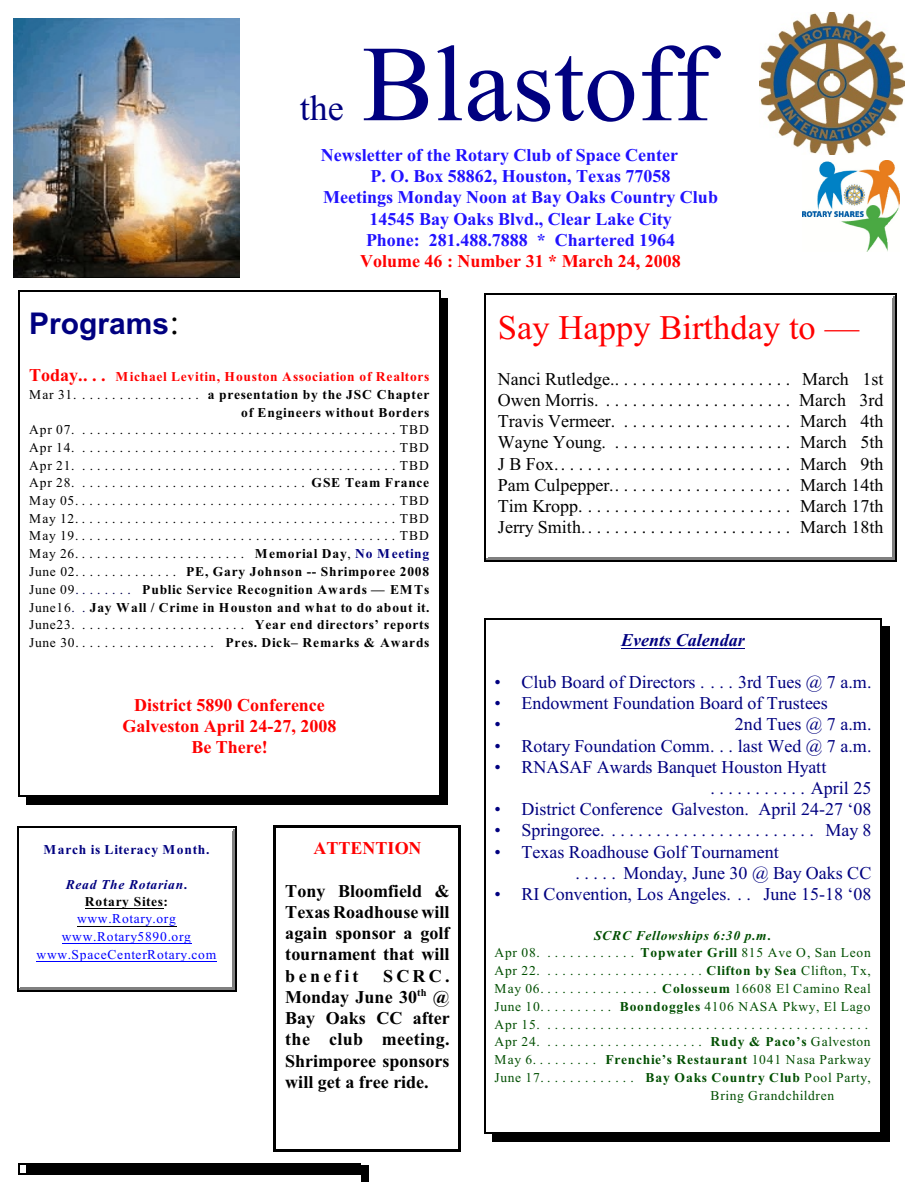
<style>
.page{position:relative;width:918px;height:1188px;background:#fff}
.page>*{position:absolute;margin:0;border:0;box-sizing:border-box;transform-origin:0 0}
.t1{font:108px "Times New Roman";color:#000080}
.t2{font:36px "Times New Roman";color:#000080}
.t3{font:34.5px "Times New Roman";letter-spacing:.005em;color:#f00}
.t4{font:700 30px "Arial";color:#000080}
.t5{font:18px/21.3px "Times New Roman";color:#000080}
.t6{font:18px/21.3px "Times New Roman";color:#000;text-align:justify}
.t7{font:700 18px "Times New Roman";color:#2112ff}
.t8{font:700 18px/21.3px "Times New Roman";letter-spacing:.005em;color:#000;text-align:justify}
.t9{font:700 18px/21.3px "Times New Roman";color:#f00;text-align:center}
.t10{font:italic 700 18px "Times New Roman";color:#000080}
.t11{font:13.5px/17.7px "Times New Roman";letter-spacing:.06em;color:#000;text-align:justify}
.t12{font:13.5px "Times New Roman";letter-spacing:.055em;color:#004f00}
.t13{font:700 13.5px/18px "Times New Roman";letter-spacing:.055em;color:#000;text-align:right}
.t14{font:13.5px/17.7px "Times New Roman";letter-spacing:.055em;color:#00f;text-align:center}
.t15{font:italic 700 13.5px/17.4px "Times New Roman";letter-spacing:.06em;color:#000080;text-align:center}
.t16{font:italic 700 13.5px "Times New Roman";letter-spacing:.055em;color:#004f00}
.t17{font:700 13.5px "Times New Roman";letter-spacing:.06em;color:#000080}
.s1{font-family:"Times New Roman";font-weight:400;font-size:36px;color:#000}
.s2{font-size:18px;color:#f00}
.s3{color:#f00}
.s4{font-weight:400}
.s5{font-weight:700}
.s6{font-weight:700;color:#000080}
.s7{color:#00004f}
.s8{font-style:normal}
.s9{font-style:normal;color:#000}
</style>
<div class="page">
<img style="left:760px;top:13px;width:144px;height:141px">
<hr style="left:19px;top:290px;width:1px;height:506px;background:#000">
<hr style="left:439px;top:290px;width:1px;height:506px;background:#000">
<hr style="left:19px;top:290px;width:421px;height:1px;background:#000">
<hr style="left:19px;top:795px;width:421px;height:2px;background:#000">
<div style="left:440px;top:298px;width:8px;height:507px;background:#000"></div>
<div style="left:27px;top:797px;width:421px;height:8px;background:#000"></div>
<img style="left:14px;top:19px;width:225px;height:258px">
<img style="left:802px;top:160px;width:98px;height:92px">
<hr style="left:85px;top:909px;width:79px;height:1px;background:#000">
<hr style="left:77px;top:926px;width:99px;height:1px;background:#000">
<hr style="left:62px;top:943px;width:130px;height:1px;background:#00f">
<hr style="left:37px;top:961px;width:180px;height:1px;background:#00f">
<hr style="left:232px;top:829px;width:1px;height:160px;background:#808080">
<hr style="left:20px;top:829px;width:213px;height:1px;background:#fff">
<hr style="left:20px;top:987px;width:213px;height:2px;background:#808080">
<hr style="left:233px;top:828px;width:2px;height:162px;background:#808080">
<hr style="left:18px;top:828px;width:217px;height:1px;background:#fff">
<hr style="left:18px;top:989px;width:217px;height:1px;background:#808080">
<hr style="left:17px;top:826px;width:1px;height:165px;background:#000">
<hr style="left:235px;top:826px;width:1px;height:165px;background:#000">
<hr style="left:17px;top:826px;width:219px;height:2px;background:#000">
<hr style="left:17px;top:990px;width:219px;height:2px;background:#000">
<hr style="left:18px;top:1173px;width:343px;height:1px;background:#000">
<hr style="left:18px;top:1164px;width:343px;height:1px;background:#000">
<div style="left:361px;top:1173px;width:8px;height:8px;background:#000"></div>
<div style="left:26px;top:1165px;width:343px;height:8px;background:#000"></div>
<hr style="left:273px;top:825px;width:3px;height:326px;background:#000">
<hr style="left:459px;top:825px;width:2px;height:326px;background:#000">
<hr style="left:273px;top:825px;width:188px;height:3px;background:#000">
<hr style="left:273px;top:1149px;width:188px;height:2px;background:#000">
<hr style="left:621px;top:648px;width:124px;height:1px;background:#000080">
<hr style="left:484px;top:618px;width:1px;height:516px;background:#000">
<hr style="left:880px;top:618px;width:2px;height:516px;background:#000">
<hr style="left:484px;top:618px;width:397px;height:2px;background:#000">
<hr style="left:484px;top:1133px;width:397px;height:1px;background:#000">
<div style="left:882px;top:626px;width:8px;height:516px;background:#000"></div>
<div style="left:492px;top:1134px;width:398px;height:8px;background:#000"></div>
<hr style="left:892px;top:296px;width:2px;height:262px;background:#808080">
<hr style="left:487px;top:296px;width:407px;height:1px;background:#fff">
<hr style="left:487px;top:557px;width:407px;height:2px;background:#808080">
<hr style="left:894px;top:294px;width:1px;height:266px;background:#808080">
<hr style="left:486px;top:294px;width:409px;height:2px;background:#fff">
<hr style="left:486px;top:559px;width:409px;height:1px;background:#808080">
<hr style="left:485px;top:293px;width:1px;height:268px;background:#000">
<hr style="left:895px;top:293px;width:1px;height:268px;background:#000">
<hr style="left:485px;top:293px;width:411px;height:1px;background:#000">
<hr style="left:485px;top:560px;width:411px;height:1px;background:#000">
<h1 class="t1" style="left:362px;top:45px;width:349px">Blastoff</h1>
<h3 class="t7" style="left:321px;top:149px;width:359px">Newsletter of the Rotary Club of Space Center</h3>
<h3 class="t7" style="left:371px;top:170px;width:302px">P. O. Box 58862, Houston, Texas 77058</h3>
<h3 class="t7" style="left:323px;top:191px;width:396px">Meetings Monday Noon at Bay Oaks Country Club</h3>
<h3 class="t7" style="left:370px;top:212px;width:304px">14545 Bay Oaks Blvd., Clear Lake City</h3>
<h3 class="t7" style="left:366px;top:234px;width:311px">Phone: 281.488.7888 * Chartered 1964</h3>
<h3 class="t9" style="left:360px;top:252px;width:322px">Volume 46 : Number 31 * March 24, 2008</h3>
<h2 class="t2" style="left:300px;top:95px;width:45px">the</h2>
<h3 class="t4" style="left:29px;top:313px;width:152px">Programs<span class="s1">:</span></h3>
<p class="t13" style="left:29px;top:369px;width:402px"><span class="s2">Today.. . .</span> <span class="s3">Michael Levitin, Houston Association of Realtors<br></span><span class="s4">Mar 31. . . . . . . . . . . . . . . . .</span> a presentation by the JSC Chapter of Engineers without Borders</p>
<p class="t11" style="left:29px;top:422px;width:402px">Apr 07. ..........................................TBD Apr 14. ..........................................TBD Apr 21. ..........................................TBD Apr 28. .............................. <span class="s5">GSE Team France </span>May 05...........................................TBD May 12...........................................TBD May 19...........................................TBD May 26....................... <span class="s5">Memorial Day</span>, <span class="s6">No Meeting </span>June 02. . . . . . . . . . . . . . <span class="s5">PE, Gary Johnson -- Shrimporee 2008<br></span>June 09<span class="s7">. . . . . . . .</span> <span class="s5">Public Service Recognition Awards — EMTs </span>June16<span class="s7">. .</span> <span class="s5">Jay Wall / Crime in Houston and what to do about it.<br></span>June23. . . . . . . . . . . . . . . . . . . . . . . <span class="s5">Year end directors’ reports </span>June 30. . . . . . . . . . . . . . . . . . . <span class="s5">Pres. Dick– Remarks &amp; Awards</span></p>
<h3 class="t9" style="left:123px;top:696px;width:215px">District 5890 Conference<br>Galveston April 24-27, 2008<br>Be There!</h3>
<p class="t17" style="left:44px;top:845px;width:167px">March is Literacy Month.</p>
<p class="t15" style="left:66px;top:877px;width:123px">Read The Rotarian<span class="s8">.<br></span><span class="s9">Rotary Sites:</span></p>
<p class="t14" style="left:37px;top:911px;width:181px">www.Rotary.org www.Rotary5890.org www.SpaceCenterRotary.com</p>
<h3 class="t9" style="left:313px;top:839px;width:110px">ATTENTION</h3>
<h3 class="t8" style="left:285px;top:882px;width:166px">Tony Bloomfield &amp; Texas Roadhouse will again sponsor a golf tournament that will benefit</h3>
<h3 class="t8" style="left:285px;top:967px;width:166px;text-indent:98px">SCRC.<br>Monday June 30<sup>th</sup> @ Bay Oaks CC after the club meeting.<br>Shrimporee sponsors will get a free ride.</h3>
<h3 class="t3" style="left:498px;top:315px;width:363px">Say Happy Birthday to —</h3>
<p class="t6" style="left:498px;top:370px;width:387px">Nanci Rutledge..................... March 1st Owen Morris. ..................... March 3rd Travis Vermeer. ................... March 4th Wayne Young. .................... March 5th J B Fox........................... March 9th Pam Culpepper..................... March 14th Tim Kropp........................ March 17th Jerry Smith........................ March 18th</p>
<h3 class="t10" style="left:621px;top:633px;width:125px">Events Calendar</h3>
<h3 class="t5" style="left:494px;top:673px;width:379px">• Club Board of Directors . . . . 3rd Tues @ 7 a.m.</h3>
<h3 class="t5" style="left:494px;top:694px;width:335px">• Endowment Foundation Board of Trustees •</h3>
<h3 class="t5" style="left:735px;top:715px;width:138px">2.nd Tues @ 7 a.m.</h3>
<h3 class="t5" style="left:494px;top:737px;width:379px">• Rotary Foundation Comm. . . last Wed @ 7 a.m.</h3>
<h3 class="t5" style="left:710px;top:758px;width:162px;text-indent:-216px">• RNASAF Awards Banquet Houston Hyatt ...........April 25</h3>
<h3 class="t5" style="left:494px;top:800px;width:379px">• District Conference Galveston. April 24-27 ‘08</h3>
<h3 class="t5" style="left:494px;top:822px;width:378px">• Springoree. ....................... May 8</h3>
<h3 class="t5" style="left:575px;top:843px;width:297px;text-indent:-81px">• Texas Roadhouse Golf Tournament<br>. . . . . Monday, June 30 @ Bay Oaks CC</h3>
<h3 class="t5" style="left:494px;top:885px;width:378px">• RI Convention, Los Angeles. . . June 15-18 ‘08</h3>
<p class="t16" style="left:594px;top:931px;width:179px">SCRC Fellowships 6:30 p.m.</p>
<p class="t12" style="left:494px;top:948px;width:378px">Apr 08. . . . . . . . . . . . . <span class="s5">Topwater Grill</span> 815 Ave O, San Leon</p>
<p class="t12" style="left:494px;top:966px;width:378px">Apr 22. .... .... .... .... .... . <span class="s5">Clifton by Sea</span> Clifton, Tx,</p>
<p class="t12" style="left:494px;top:984px;width:378px">May 06. . . . . . . . . . . . . . . . <span class="s5">Colosseum</span> 16608 El Camino Real</p>
<p class="t12" style="left:494px;top:1002px;width:377px">June 10. . . . . . . . . . <span class="s5">Boondoggles</span> 4106 NASA Pkwy, El Lago</p>
<p class="t12" style="left:494px;top:1019px;width:375px">Apr 15. ...........................................</p>
<p class="t12" style="left:494px;top:1037px;width:378px">Apr 24. ..................... <span class="s5">Rudy &amp; Paco’s</span> Galveston</p>
<p class="t12" style="left:494px;top:1055px;width:378px">May 6. . . . . . . . . <span class="s5">Frenchie’s Restaurant</span> 1041 Nasa Parkway</p>
<p class="t12" style="left:494px;top:1073px;width:378px">June 17. . . . . . . . . . . . . <span class="s5">Bay Oaks Country Club</span> Pool Party,</p>
<p class="t12" style="left:710px;top:1090px;width:125px">Bring Grandchildren</p>
</div>
